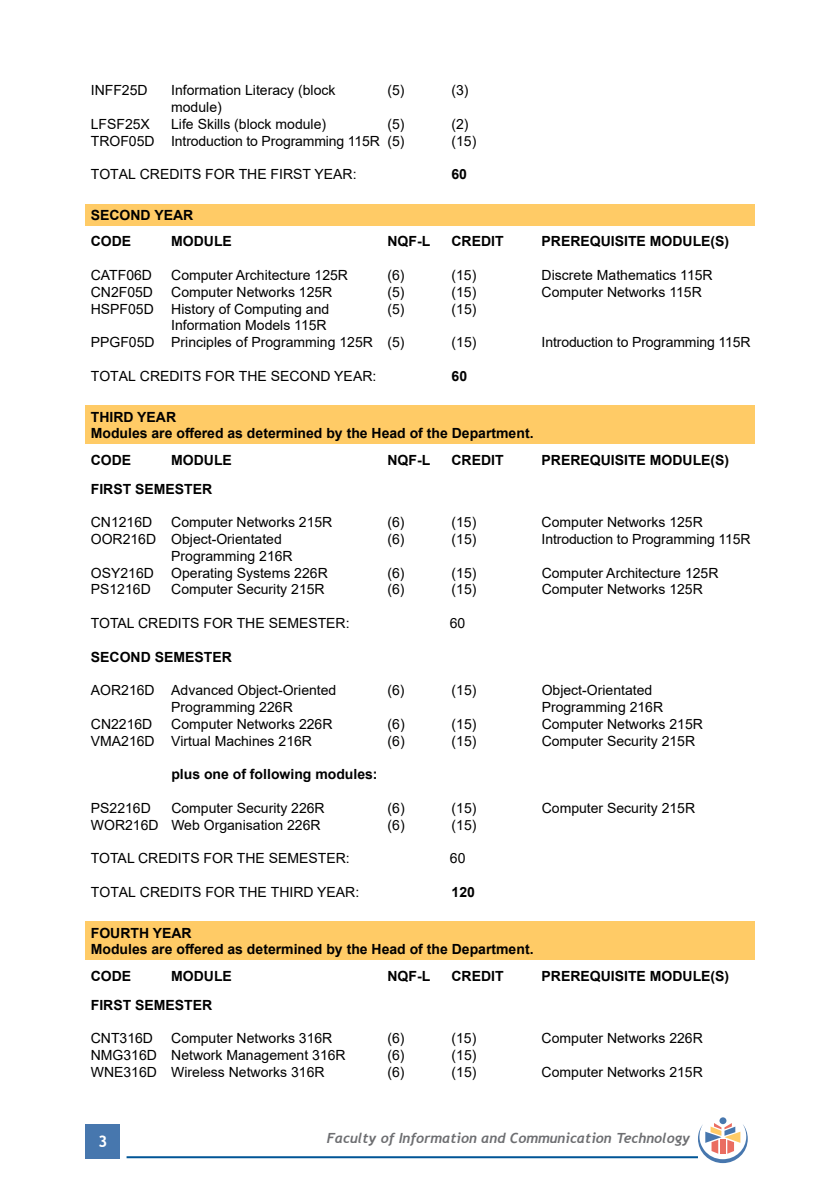
<style>
.page{position:relative;width:840px;height:1191px;background:#fff}
.page>*{position:absolute;margin:0;border:0;box-sizing:border-box;transform-origin:0 0}
.t1{font:700 16px "Trebuchet MS";color:#fff}
.t2{font:14px/16.8px "Arial";color:#000;text-align:center}
.t3{font:700 14px/16.8px "Arial";color:#000}
.t4{font:italic 700 14px "Trebuchet";color:#6d6e71}
</style>
<div class="page">
<div style="left:86px;top:1124px;width:34px;height:34px;background:#4777ae"></div>
<hr style="left:126px;top:1156px;width:571px;height:2px;background:#005596">
<div style="left:719px;top:1117px;width:7px;height:7px;background:#4777ae;border-radius:50%"></div>
<svg style="left:697px;top:1123px;width:50px;height:40px"></svg>
<div style="left:85px;top:204px;width:669px;height:22px;background:#ffcb66"></div>
<div style="left:85px;top:406px;width:669px;height:38px;background:#ffcb66"></div>
<div style="left:85px;top:921px;width:669px;height:39px;background:#ffcb66"></div>
<p class="t2" style="left:91px;top:82px;width:58px">INFF25D</p>
<p class="t2" style="left:171px;top:82px;width:166px">Information Literacy (block</p>
<p class="t2" style="left:387px;top:82px;width:19px">(5)</p>
<p class="t2" style="left:451px;top:82px;width:19px">(3)</p>
<p class="t2" style="left:171px;top:99px;width:52px">module)</p>
<p class="t2" style="left:91px;top:115px;width:61px">LFSF25X</p>
<p class="t2" style="left:171px;top:115px;width:156px">Life Skills (block module)</p>
<p class="t2" style="left:387px;top:115px;width:19px">(5)</p>
<p class="t2" style="left:451px;top:115px;width:19px">(2)</p>
<p class="t2" style="left:91px;top:132px;width:315px">TROF05D Introduction to Programming 115R (5)</p>
<p class="t2" style="left:451px;top:132px;width:26px">(15)</p>
<p class="t2" style="left:91px;top:166px;width:267px">TOTAL CREDITS FOR THE FIRST YEAR:</p>
<p class="t3" style="left:451px;top:166px;width:17px">60</p>
<p class="t3" style="left:91px;top:202px;width:104px;line-height:26.4px">SECOND YEAR<br>CODE</p>
<p class="t3" style="left:171px;top:233px;width:62px">MODULE</p>
<p class="t3" style="left:387px;top:233px;width:44px">NQF-L</p>
<p class="t3" style="left:451px;top:233px;width:54px">CREDIT</p>
<p class="t3" style="left:541px;top:233px;width:189px">PREREQUISITE MODULE(S)</p>
<p class="t2" style="left:91px;top:267px;width:63px">CATF06D</p>
<p class="t2" style="left:171px;top:267px;width:178px">Computer Architecture 125R</p>
<p class="t2" style="left:387px;top:267px;width:19px">(6)</p>
<p class="t2" style="left:451px;top:267px;width:26px">(15)</p>
<p class="t2" style="left:541px;top:267px;width:172px">Discrete Mathematics 115R</p>
<p class="t2" style="left:91px;top:283px;width:64px">CN2F05D</p>
<p class="t2" style="left:171px;top:283px;width:163px">Computer Networks 125R</p>
<p class="t2" style="left:387px;top:283px;width:19px">(5)</p>
<p class="t2" style="left:451px;top:283px;width:26px">(15)</p>
<p class="t2" style="left:541px;top:283px;width:162px">Computer Networks 115R</p>
<p class="t2" style="left:91px;top:300px;width:240px">HSPF05D History of Computing and</p>
<p class="t2" style="left:387px;top:300px;width:19px">(5)</p>
<p class="t2" style="left:451px;top:300px;width:26px">(15)</p>
<p class="t2" style="left:91px;top:317px;width:315px">Information Models 115R<br>PPGF05D Principles of Programming 125R (5)</p>
<p class="t2" style="left:451px;top:334px;width:26px">(15)</p>
<p class="t2" style="left:541px;top:334px;width:210px">Introduction to Programming 115R</p>
<p class="t2" style="left:91px;top:367px;width:287px">TOTAL CREDITS FOR THE SECOND YEAR:</p>
<p class="t3" style="left:451px;top:368px;width:17px">60</p>
<p class="t3" style="left:91px;top:408px;width:444px">THIRD YEAR<br>Modules are offered as determined by the Head of the Department.</p>
<p class="t3" style="left:91px;top:451px;width:42px">CODE</p>
<p class="t3" style="left:171px;top:451px;width:62px">MODULE</p>
<p class="t3" style="left:387px;top:451px;width:44px">NQF-L</p>
<p class="t3" style="left:451px;top:451px;width:54px">CREDIT</p>
<p class="t3" style="left:541px;top:451px;width:189px">PREREQUISITE MODULE(S)</p>
<p class="t3" style="left:91px;top:480px;width:123px">FIRST SEMESTER</p>
<p class="t2" style="left:91px;top:514px;width:63px">CN1216D</p>
<p class="t2" style="left:171px;top:514px;width:163px">Computer Networks 215R</p>
<p class="t2" style="left:387px;top:514px;width:19px">(6)</p>
<p class="t2" style="left:451px;top:514px;width:26px">(15)</p>
<p class="t2" style="left:541px;top:514px;width:163px">Computer Networks 125R</p>
<p class="t2" style="left:91px;top:530px;width:192px">OOR216D Object-Orientated</p>
<p class="t2" style="left:387px;top:530px;width:19px">(6)</p>
<p class="t2" style="left:451px;top:530px;width:26px">(15)</p>
<p class="t2" style="left:541px;top:530px;width:210px">Introduction to Programming 115R</p>
<p class="t2" style="left:91px;top:547px;width:238px;text-align:left;text-indent:80px">Programming 216R<br>OSY216D Operating Systems 226R</p>
<p class="t2" style="left:387px;top:564px;width:19px">(6)</p>
<p class="t2" style="left:451px;top:564px;width:26px">(15)</p>
<p class="t2" style="left:541px;top:564px;width:178px">Computer Architecture 125R</p>
<p class="t2" style="left:91px;top:581px;width:61px">PS1216D</p>
<p class="t2" style="left:171px;top:581px;width:155px">Computer Security 215R</p>
<p class="t2" style="left:387px;top:581px;width:19px">(6)</p>
<p class="t2" style="left:451px;top:581px;width:26px">(15)</p>
<p class="t2" style="left:541px;top:581px;width:163px">Computer Networks 125R</p>
<p class="t2" style="left:91px;top:614px;width:260px">TOTAL CREDITS FOR THE SEMESTER:</p>
<p class="t2" style="left:449px;top:614px;width:17px">60</p>
<p class="t3" style="left:91px;top:648px;width:142px">SECOND SEMESTER</p>
<p class="t2" style="left:91px;top:682px;width:247px">AOR216D Advanced Object-Oriented</p>
<p class="t2" style="left:387px;top:682px;width:19px">(6)</p>
<p class="t2" style="left:451px;top:682px;width:26px">(15)</p>
<p class="t2" style="left:541px;top:682px;width:112px">Object-Orientated</p>
<p class="t2" style="left:171px;top:698px;width:123px">Programming 226R</p>
<p class="t2" style="left:541px;top:698px;width:123px">Programming 216R</p>
<p class="t2" style="left:91px;top:715px;width:63px">CN2216D</p>
<p class="t2" style="left:171px;top:715px;width:163px">Computer Networks 226R</p>
<p class="t2" style="left:387px;top:715px;width:19px">(6)</p>
<p class="t2" style="left:451px;top:715px;width:26px">(15)</p>
<p class="t2" style="left:541px;top:715px;width:163px">Computer Networks 215R</p>
<p class="t2" style="left:91px;top:732px;width:222px">VMA216D Virtual Machines 216R</p>
<p class="t2" style="left:387px;top:732px;width:19px">(6)</p>
<p class="t2" style="left:451px;top:732px;width:26px">(15)</p>
<p class="t2" style="left:541px;top:732px;width:155px">Computer Security 215R</p>
<p class="t3" style="left:171px;top:766px;width:208px">plus one of following modules:</p>
<p class="t2" style="left:91px;top:799px;width:61px">PS2216D</p>
<p class="t2" style="left:171px;top:799px;width:155px">Computer Security 226R</p>
<p class="t2" style="left:387px;top:799px;width:19px">(6)</p>
<p class="t2" style="left:451px;top:799px;width:26px">(15)</p>
<p class="t2" style="left:541px;top:799px;width:155px">Computer Security 215R</p>
<p class="t2" style="left:91px;top:816px;width:231px">WOR216D Web Organisation 226R</p>
<p class="t2" style="left:387px;top:816px;width:19px">(6)</p>
<p class="t2" style="left:451px;top:816px;width:26px">(15)</p>
<p class="t2" style="left:91px;top:850px;width:260px">TOTAL CREDITS FOR THE SEMESTER:</p>
<p class="t2" style="left:449px;top:850px;width:17px">60</p>
<p class="t2" style="left:91px;top:883px;width:270px">TOTAL CREDITS FOR THE THIRD YEAR:</p>
<p class="t3" style="left:451px;top:883px;width:25px">120</p>
<p class="t3" style="left:91px;top:924px;width:444px">FOURTH YEAR<br>Modules are offered as determined by the Head of the Department.</p>
<p class="t3" style="left:91px;top:967px;width:42px">CODE</p>
<p class="t3" style="left:171px;top:967px;width:62px">MODULE</p>
<p class="t3" style="left:387px;top:967px;width:44px">NQF-L</p>
<p class="t3" style="left:451px;top:967px;width:54px">CREDIT</p>
<p class="t3" style="left:541px;top:967px;width:189px">PREREQUISITE MODULE(S)</p>
<p class="t3" style="left:91px;top:996px;width:123px">FIRST SEMESTER</p>
<p class="t2" style="left:91px;top:1030px;width:64px">CNT316D</p>
<p class="t2" style="left:171px;top:1030px;width:163px">Computer Networks 316R</p>
<p class="t2" style="left:387px;top:1030px;width:19px">(6)</p>
<p class="t2" style="left:451px;top:1030px;width:26px">(15)</p>
<p class="t2" style="left:541px;top:1030px;width:163px">Computer Networks 226R</p>
<p class="t2" style="left:91px;top:1046px;width:256px">NMG316D Network Management 316R</p>
<p class="t2" style="left:387px;top:1046px;width:19px">(6)</p>
<p class="t2" style="left:451px;top:1046px;width:26px">(15)</p>
<p class="t2" style="left:91px;top:1063px;width:235px">WNE316D Wireless Networks 316R</p>
<p class="t2" style="left:387px;top:1063px;width:19px">(6)</p>
<p class="t2" style="left:451px;top:1063px;width:26px">(15)</p>
<p class="t2" style="left:541px;top:1063px;width:163px">Computer Networks 215R</p>
<p class="t1" style="left:98px;top:1131px;width:11px">3</p>
<p class="t4" style="left:326px;top:1129px;width:365px">Faculty of Information and Communication Technology</p>
</div>
